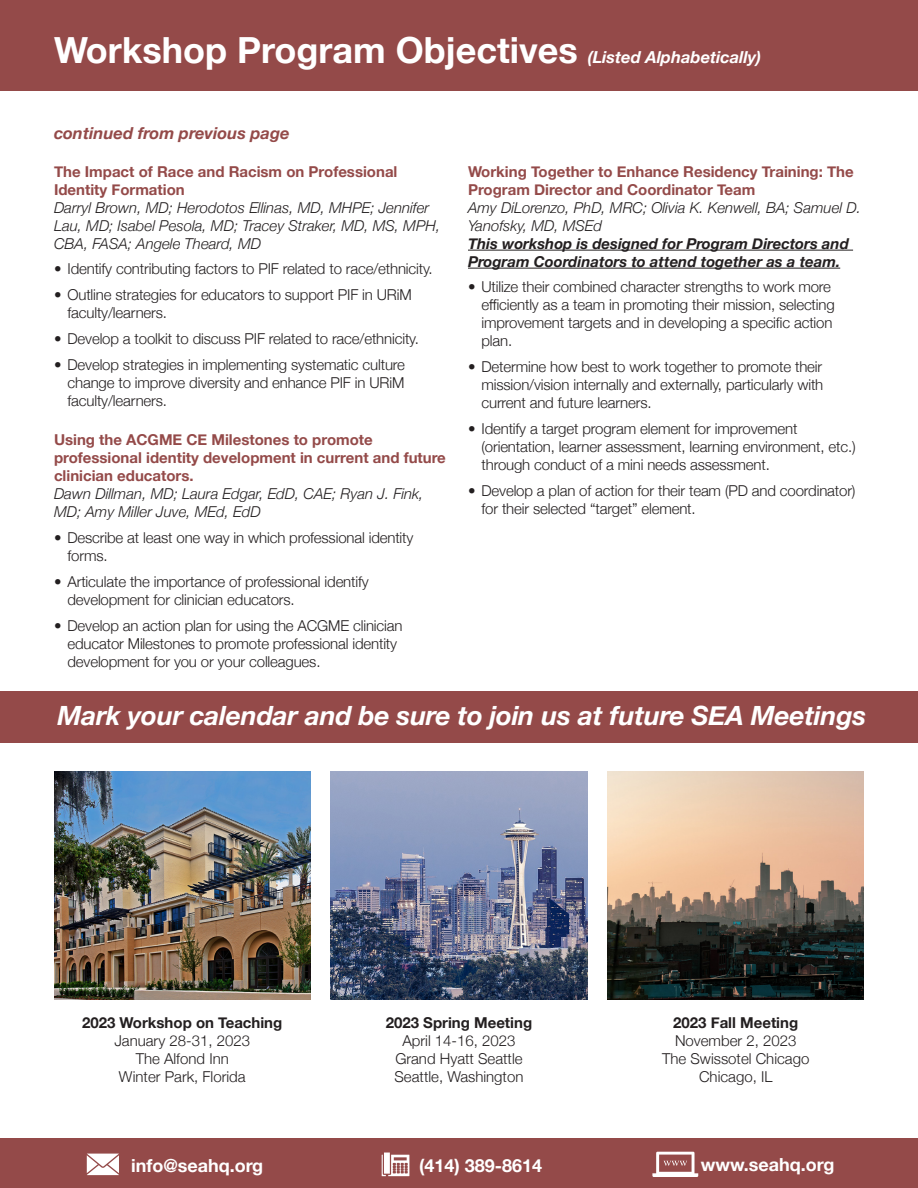
<style>
.page{position:relative;width:918px;height:1188px;background:#fff}
.page>*{position:absolute;margin:0;border:0;box-sizing:border-box;transform-origin:0 0}
.t1{font:700 36px "Helvetica Neue";color:#fff}
.t2{font:italic 700 26.55px "Helvetica Neue";letter-spacing:-.01em;color:#fff}
.t3{font:700 18px "Helvetica Neue";color:#fff}
.t4{font:italic 700 16.5px "Helvetica Neue";color:#944a49}
.t5{font:300 15px/18px "Helvetica Neue";letter-spacing:-.01em;color:#231f20}
.Workshop_Title{font:italic 700 15px/18px "Helvetica Neue";color:#231f20}
.Workshop_Title-2{font:italic 300 15px/18px "Helvetica Neue";color:#231f20}
.Workshop_Title-3{font:700 15px/18px "Helvetica Neue";color:#944a49}
.t6{font:700 15px "Helvetica Neue";color:#231f20}
.s1{font-style:italic;font-size:16.5px}
.s2{font-weight:700;font-style:normal;color:#944a49}
.s3{font-weight:300;font-style:italic;color:#231f20}
.s4{font-style:normal;color:#944a49}
.s5{font-weight:300}
</style>
<div class="page">
<div style="left:0;top:0;width:918px;height:90px;background:#944a49"></div>
<div style="left:0;top:1139px;width:918px;height:49px;background:#944a49"></div>
<svg style="left:87px;top:1154px;width:32px;height:21px"></svg>
<svg style="left:382px;top:1153px;width:27px;height:23px"></svg>
<svg style="left:652px;top:1152px;width:46px;height:25px"></svg>
<img style="left:608px;top:771px;width:256px;height:228px">
<hr style="left:468px;top:250px;width:385px;height:1px;background:#231f20">
<hr style="left:468px;top:268px;width:372px;height:1px;background:#231f20">
<img style="left:54px;top:771px;width:256px;height:228px">
<img style="left:331px;top:771px;width:256px;height:228px">
<div style="left:0;top:691px;width:918px;height:52px;background:#944a49"></div>
<p class="t1" style="left:54px;top:22px;width:709px">Workshop Program Objectives <span class="s1">(Listed Alphabetically)</span></p>
<p class="t4" style="left:54px;top:120px;width:237px">continued from previous page</p>
<p class="Workshop_Title-2" style="left:54px;top:161px;width:388px"><span class="s2">The Impact of Race and Racism on Professional Identity Formation<br></span>Darryl Brown, MD; Herodotos Ellinas, MD, MHPE; Jennifer Lau, MD; Isabel Pesola, MD; Tracey Straker, MD, MS, MPH, CBA, FASA; Angele Theard, MD</p>
<p class="t5" style="left:54px;top:259px;width:380px">• Identify contributing factors to PIF related to race/ethnicity.</p>
<p class="t5" style="left:68px;top:285px;width:346px;text-indent:-14px">• Outline strategies for educators to support PIF in URiM faculty/learners.</p>
<p class="t5" style="left:54px;top:329px;width:366px">• Develop a toolkit to discuss PIF related to race/ethnicity.</p>
<p class="t5" style="left:68px;top:355px;width:339px;text-align:justify;text-indent:-14px">• Develop strategies in implementing systematic culture change to improve diversity and enhance PIF in URiM faculty/learners.</p>
<p class="Workshop_Title-3" style="left:54px;top:431px;width:393px">Using the ACGME CE Milestones to promote professional identity development in current and future clinician educators.<br><span class="s3">Dawn Dillman, MD; Laura Edgar, EdD, CAE; Ryan J. Fink, MD; Amy Miller Juve, MEd, EdD</span></p>
<p class="t5" style="left:68px;top:528px;width:347px;text-indent:-14px">• Describe at least one way in which professional identity forms.</p>
<p class="t5" style="left:68px;top:571px;width:303px;text-indent:-14px">• Articulate the importance of professional identify development for clinician educators.</p>
<p class="t5" style="left:68px;top:615px;width:337px;text-indent:-14px">• Develop an action plan for using the ACGME clinician educator Milestones to promote professional identity development for you or your colleagues.</p>
<p class="Workshop_Title" style="left:468px;top:163px;width:394px"><span class="s4">Working Together to Enhance Residency Training: The Program Director and Coordinator Team<br></span><span class="s5">Amy DiLorenzo, PhD, MRC; Olivia K. Kenwell, BA; Samuel D.<br>Yanofsky, MD, MSEd<br></span>This workshop is designed for Program Directors and Program Coordinators to attend together as a team.</p>
<p class="t5" style="left:482px;top:277px;width:355px;text-indent:-14px">• Utilize their combined character strengths to work more efficiently as a team in promoting their mission, selecting improvement targets and in developing a specific action plan.</p>
<p class="t5" style="left:482px;top:357px;width:343px;text-align:justify;text-indent:-14px">• Determine how best to work together to promote their mission/vision internally and externally, particularly with current and future learners.</p>
<p class="t5" style="left:482px;top:419px;width:376px;text-indent:-14px">• Identify a target program element for improvement (orientation, learner assessment, learning environment, etc.) through conduct of a mini needs assessment.</p>
<p class="t5" style="left:482px;top:481px;width:376px;text-indent:-14px">• Develop a plan of action for their team (PD and coordinator) for their selected “target” element.</p>
<p class="t2" style="left:57px;top:695px;width:810px">Mark your calendar and be sure to join us at future SEA Meetings</p>
<p class="t6" style="left:82px;top:1010px;width:202px">2023 Workshop on Teaching</p>
<p class="t5" style="left:114px;top:1030px;width:137px">January 28-31, 2023</p>
<p class="t5" style="left:136px;top:1048px;width:95px">The Alfond Inn</p>
<p class="t5" style="left:119px;top:1066px;width:128px">Winter Park, Florida</p>
<p class="t6" style="left:386px;top:1010px;width:148px">2023 Spring Meeting</p>
<p class="t5" style="left:402px;top:1030px;width:115px">April 14-16, 2023</p>
<p class="t5" style="left:395px;top:1048px;width:129px">Grand Hyatt Seattle</p>
<p class="t5" style="left:395px;top:1066px;width:130px">Seattle, Washington</p>
<p class="t6" style="left:673px;top:1010px;width:126px">2023 Fall Meeting</p>
<p class="t5" style="left:675px;top:1030px;width:123px">November 2, 2023</p>
<p class="t5" style="left:662px;top:1048px;width:149px">The Swissotel Chicago</p>
<p class="t5" style="left:699px;top:1066px;width:75px">Chicago, IL</p>
<p class="t3" style="left:131px;top:1151px;width:134px">info@seahq.org</p>
<p class="t3" style="left:419px;top:1151px;width:125px">(414) 389-8614</p>
<p class="t3" style="left:701px;top:1151px;width:135px">www.seahq.org</p>
</div>
